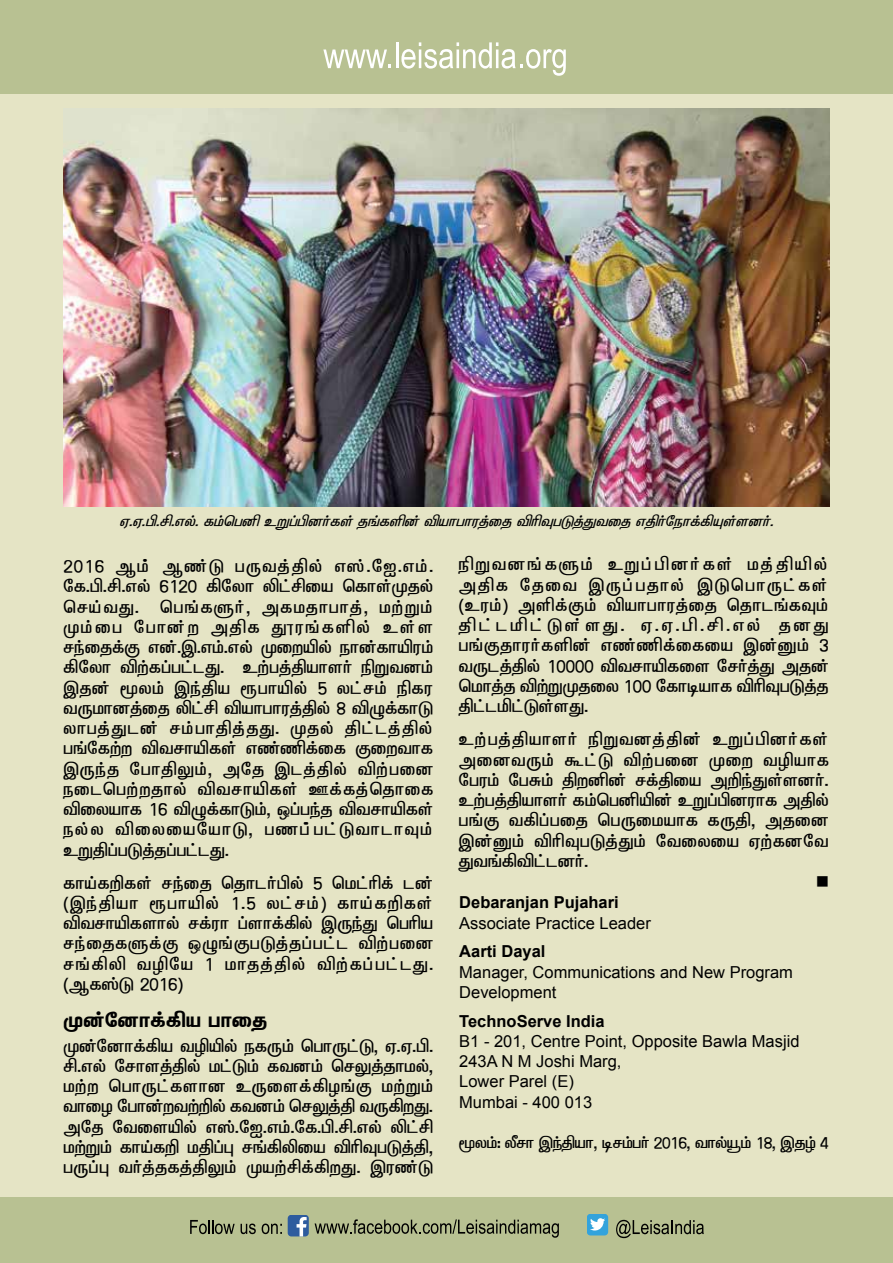
<style>
.page{position:relative;width:893px;height:1263px;background:#e5e4c5}
.page>*{position:absolute;margin:0;border:0;box-sizing:border-box;transform-origin:0 0}
.t1{font:21px "Sun Vijay Even Normal";color:#000}
.t2{font:18px/20.2px "Sun Tommy Tamil Normal";letter-spacing:.015em;color:#000;text-align:justify}
.t3{font:18px "Wingdings";color:#000}
.t4{font:16.5px/20.2px "Arial";color:#000}
.t5{font:16.5px "Sun Tommy Tamil Normal";letter-spacing:-.02em;color:#000}
.t6{font:700 16.5px "Arial";color:#000}
.t7{font:italic 15px "Sun Tommy Tamil Normal";color:#000}
</style>
<div class="page">
<div style="left:0;top:1198px;width:893px;height:65px;background:#b8c192"></div>
<svg style="left:190px;top:1220px;width:45px;height:14px"></svg>
<svg style="left:241px;top:1223px;width:15px;height:11px"></svg>
<svg style="left:262px;top:1223px;width:20px;height:11px"></svg>
<svg style="left:616px;top:1220px;width:88px;height:18px"></svg>
<svg style="left:315px;top:1219px;width:244px;height:19px"></svg>
<svg style="left:288px;top:1215px;width:21px;height:21px"></svg>
<svg style="left:587px;top:1214px;width:21px;height:21px"></svg>
<div style="left:0;top:0;width:893px;height:94px;background:#b8c192"></div>
<svg style="left:323px;top:49px;width:68px;height:19px"></svg>
<hr style="left:396px;top:42px;width:2px;height:26px;background:#fff">
<svg style="left:401px;top:42px;width:165px;height:34px"></svg>
<img style="left:63px;top:108px;width:766px;height:398px">
<p class="t7" style="left:120px;top:514px;width:660px">V.V.gp.rp.vy; .fk; ngdpcW g; gpdh; fs; j q; fspd; tpahghuj; ij tphpTgLj; J tij vjph; Ne hf; fpAs; sdh; .</p>
<p class="t2" style="left:64px;top:558px;width:372px">2016 Mk; Mz;L gUtj;jpy; v];.NI.vk;.<br>Nf.gp.rp.vy; 6120 fpNyh ypl;rpia nfhs;Kjy; nra;tJ. ngq;fSh;&gt; mfkjhghj;&gt; kw;Wk; Kk;ig Nghd;w mjpf J}uq;fspy; cs;s re;ijf;F vd;.,.vk;.vy; Kiwapy; ehd;fhapuk; fpNyh tpw;fg;gl;lJ. cw;gj;jpahsh; epWtdk; ,jd; %yk; ,e;jpa &amp;ghapy; 5 yl;rk; epfu tUkhdj;ij ypl;rp tpahghuj;jpy; 8 tpOf;fhL yhgj;Jld; rk;ghjpj;jJ. Kjy; jpl;lj;jpy; gq;Nfw;w tptrhapfs; vz;zpf;if Fiwthf ,Ue;j NghjpYk;&gt; mNj ,lj;jpy; tpw;gid eilngw;wjhy; tptrhapfs; Cf;fj;njhif tpiyahf 16 tpOf;fhLk;&gt; xg;ge;j tptrhapfs; ey;y tpiyiaNahL&gt; gzg;;gl;LthlhTk; cWjpg;gLj;jg;gl;lJ.</p>
<p class="t2" style="left:64px;top:874px;width:372px">fha;fwpfs; re;ij njhlh;gpy; 5 nkl;hpf; ld; (,e;jpah &amp;ghapy; 1.5 yl;rk;) fha;fwpfs; tptrhapfshy; rf;uh g;shf;fpy; ,Ue;J nghpa re;ijfSf;F xOq;FgLj;jg;gl;l tpw;gid rq;fpyp topNa 1 khjj;jpy; tpw;fg;gl;lJ. (Mf];L 2016)</p>
<p class="t1" style="left:64px;top:1011px;width:206px">Kd;Ndhf;fpa ghij</p>
<p class="t2" style="left:64px;top:1037px;width:372px">Kd;Ndhf;fpa topapy; efUk; nghUl;L&gt; V.V.gp. rp.vy; Nrhsj;jpy; kl;Lk; ftdk; nrYj;jhky;&gt; kw;w nghUl;fshd cUisf;fpoq;F kw;Wk; thio Nghd;wtw;wpy; ftdk; nrYj;jp tUfpwJ. mNj Ntisapy; v];.NI.vk;.Nf.gp.rp.vy; ypl;rp kw;Wk; fha;fwp kjpg;G rq;fpypia tphpTgLj;jp&gt; gUg;G th;j;jfj;jpYk; Kaw;rpf;fpwJ. ,uz;L</p>
<p class="t2" style="left:459px;top:556px;width:372px">epWtdq;fSk; cWg;gpdh;fs; kj;jpapy; mjpf Njit ,Ug;gjhy; ,LnghUl;fs; (cuk;) mspf;Fk; tpahghuj;ij njhlq;fTk; jpl;lkpl;Ls;sJ. V.V.gp.rp.vy; jdJ gq;Fjhuh;fspd; vz;zpf;ifia ,d;Dk; 3 tUlj;jpy; 10000 tptrhapfis Nrh;j;J mjd; nkhj;j tpw;WKjiy 100 Nfhbahf tphpTgLj;j jpl;lkpl;Ls;sJ.</p>
<p class="t2" style="left:459px;top:731px;width:372px">cw;gj;jpahsh; epWtdj;jpd; cWg;gpdh;fs; midtUk; $l;L tpw;gid Kiw topahf Nguk; NgRk; jpwdpd; rf;jpia mwpe;Js;sdh;. cw;gj;jpahsh; fk;ngdpapd; cWg;gpduhf mjpy; gq;F tfpg;gij ngUikahf fUjp&gt; mjid ,d;Dk; tphpTgLj;Jk; Ntiyia Vw;fdNt Jtq;fptpl;ldh;.</p>
<p class="t3" style="left:816px;top:872px;width:15px">■</p>
<p class="t6" style="left:459px;top:891px;width:161px">Debaranjan Pujahari</p>
<p class="t4" style="left:459px;top:913px;width:193px">Associate Practice Leader</p>
<p class="t6" style="left:459px;top:941px;width:88px">Aarti Dayal</p>
<p class="t4" style="left:459px;top:962px;width:335px">Manager, Communications and New Program<br>Development</p>
<p class="t6" style="left:459px;top:1010px;width:147px">TechnoServe India</p>
<p class="t4" style="left:459px;top:1031px;width:342px">B1 - 201, Centre Point, Opposite Bawla Masjid<br>243A N M Joshi Marg,<br>Lower Parel (E)<br>Mumbai - 400 013</p>
<p class="t5" style="left:459px;top:1135px;width:371px">%yk;: yPrh ,e;jpah&gt; brk;gh; 2016&gt; thy;a+k; 18&gt; ,jo; 4</p>
</div>
